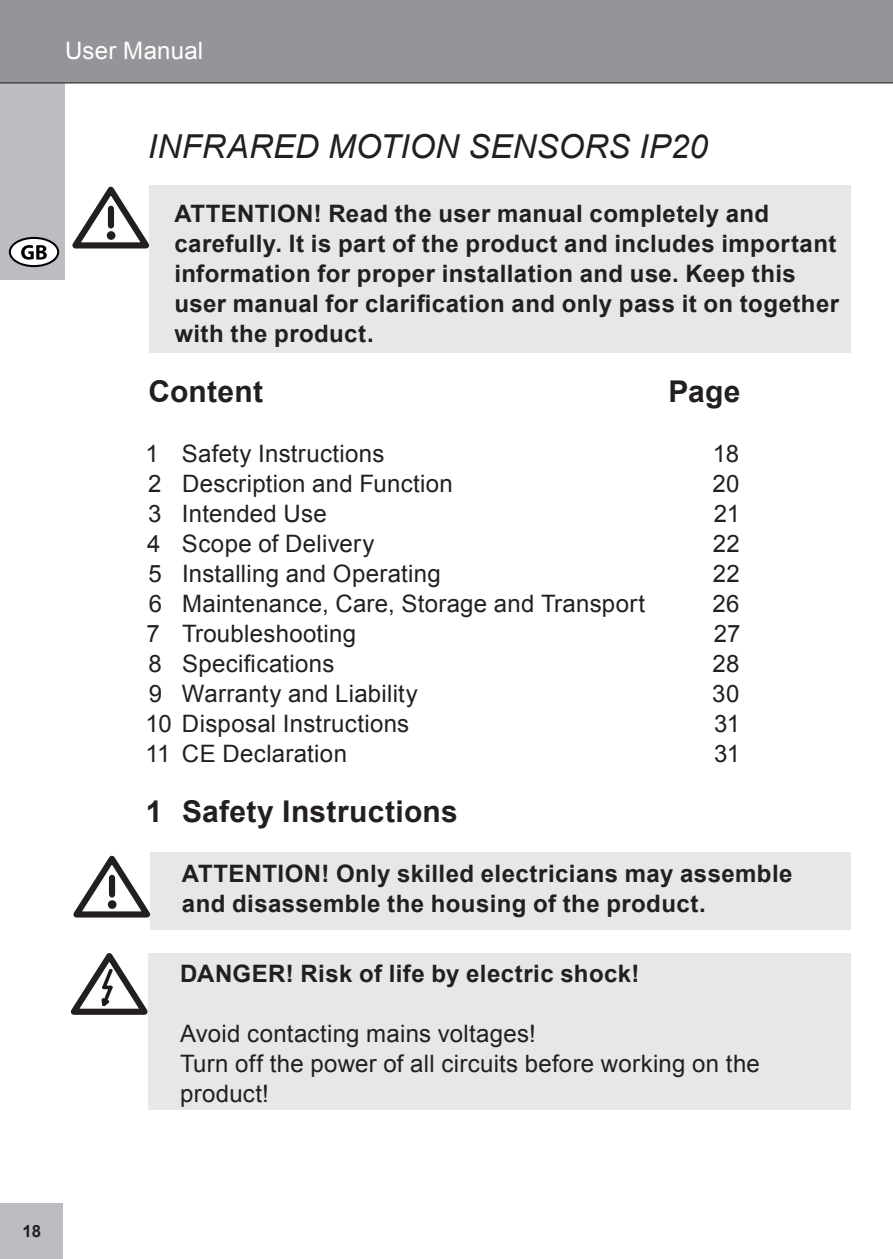
<style>
.page{position:relative;width:893px;height:1259px;background:#fff}
.page>*{position:absolute;margin:0;border:0;box-sizing:border-box;transform-origin:0 0}
.t1{font:italic 33px "Arial";letter-spacing:.005em;color:#231f20}
.t2{font:700 30px "Arial";letter-spacing:.01em;color:#231f20}
.t3{font:24px/30px "Arial";letter-spacing:.01em;color:#231f20}
.t4{font:700 24px/30px "Arial";letter-spacing:.02em;color:#231f20}
.t5{font:24px "Arial";letter-spacing:.01em;color:#fff}
.t6{font:700 16.8px "Arial";color:#231f20}
</style>
<div class="page">
<div style="left:0;top:0;width:65px;height:279px;background:#bcbdc0"></div>
<div style="left:0;top:0;width:893px;height:83px;background:#939598"></div>
<hr style="left:0;top:82px;width:893px;height:1px;background:#231f20">
<div style="left:0;top:1202px;width:63px;height:57px;background:#bcbdc0"></div>
<div style="left:10px;top:238px;width:48px;height:28px;background:#fff;border-radius:50%"></div>
<div style="left:9px;top:237px;width:50px;height:30px;border:2px solid #000004;border-radius:50%"></div>
<svg style="left:21px;top:245px;width:26px;height:15px"></svg>
<div style="left:150px;top:852px;width:700px;height:77px;background:#e6e7e9"></div>
<svg style="left:73px;top:855px;width:78px;height:63px"></svg>
<div style="left:109px;top:878px;width:6px;height:16px;background:#231f20"></div>
<div style="left:108px;top:900px;width:9px;height:9px;background:#231f20;border-radius:50%"></div>
<div style="left:149px;top:186px;width:701px;height:167px;background:#e6e7e9"></div>
<svg style="left:72px;top:185px;width:80px;height:64px"></svg>
<div style="left:108px;top:209px;width:6px;height:16px;background:#231f20"></div>
<div style="left:107px;top:231px;width:8px;height:9px;background:#231f20;border-radius:50%"></div>
<div style="left:148px;top:953px;width:702px;height:156px;background:#e6e7e9"></div>
<svg style="left:71px;top:953px;width:77px;height:61px"></svg>
<p class="t5" style="left:65px;top:35px;width:140px">User Manual</p>
<h1 class="t1" style="left:148px;top:125px;width:561px">INFRARED MOTION SENSORS IP20</h1>
<p class="t4" style="left:174px;top:199px;width:666px">ATTENTION! Read the user manual completely and carefully. It is part of the product and includes important information for proper installation and use. Keep this user manual for clarification and only pass it on together with the product.</p>
<p class="t2" style="left:148px;top:372px;width:116px">Content</p>
<p class="t2" style="left:668px;top:372px;width:74px">Page</p>
<p class="t3" style="left:146px;top:439px;width:240px">1 Safety Instructions</p>
<p class="t3" style="left:713px;top:439px;width:28px">18</p>
<p class="t3" style="left:148px;top:469px;width:306px">2 Description and Function</p>
<p class="t3" style="left:712px;top:469px;width:29px">20</p>
<p class="t3" style="left:148px;top:499px;width:180px">3 Intended Use</p>
<p class="t3" style="left:714px;top:499px;width:28px">21</p>
<p class="t3" style="left:147px;top:529px;width:229px">4 Scope of Delivery</p>
<p class="t3" style="left:713px;top:529px;width:29px">22</p>
<p class="t3" style="left:148px;top:559px;width:294px">5 Installing and Operating</p>
<p class="t3" style="left:713px;top:559px;width:29px">22</p>
<p class="t3" style="left:149px;top:589px;width:498px">6 Maintenance, Care, Storage and Transport</p>
<p class="t3" style="left:712px;top:589px;width:29px">26</p>
<p class="t3" style="left:147px;top:619px;width:211px">7 Troubleshooting</p>
<p class="t3" style="left:714px;top:619px;width:28px">27</p>
<p class="t3" style="left:148px;top:649px;width:188px">8 Specifications</p>
<p class="t3" style="left:712px;top:649px;width:28px">28</p>
<p class="t3" style="left:149px;top:679px;width:270px">9 Warranty and Liability</p>
<p class="t3" style="left:712px;top:679px;width:29px">30</p>
<p class="t3" style="left:146px;top:709px;width:265px">10 Disposal Instructions</p>
<p class="t3" style="left:714px;top:709px;width:28px">31</p>
<p class="t3" style="left:146px;top:739px;width:203px">11 CE Declaration</p>
<p class="t3" style="left:714px;top:739px;width:28px">31</p>
<p class="t2" style="left:146px;top:792px;width:314px">1 Safety Instructions</p>
<p class="t4" style="left:182px;top:859px;width:612px">ATTENTION! Only skilled electricians may assemble and disassemble the housing of the product.</p>
<p class="t4" style="left:180px;top:959px;width:461px">DANGER! Risk of life by electric shock!</p>
<p class="t3" style="left:180px;top:1018px;width:581px">Avoid contacting mains voltages!<br>Turn off the power of all circuits before working on the product!</p>
<p class="t6" style="left:23px;top:1220px;width:20px">18</p>
</div>
